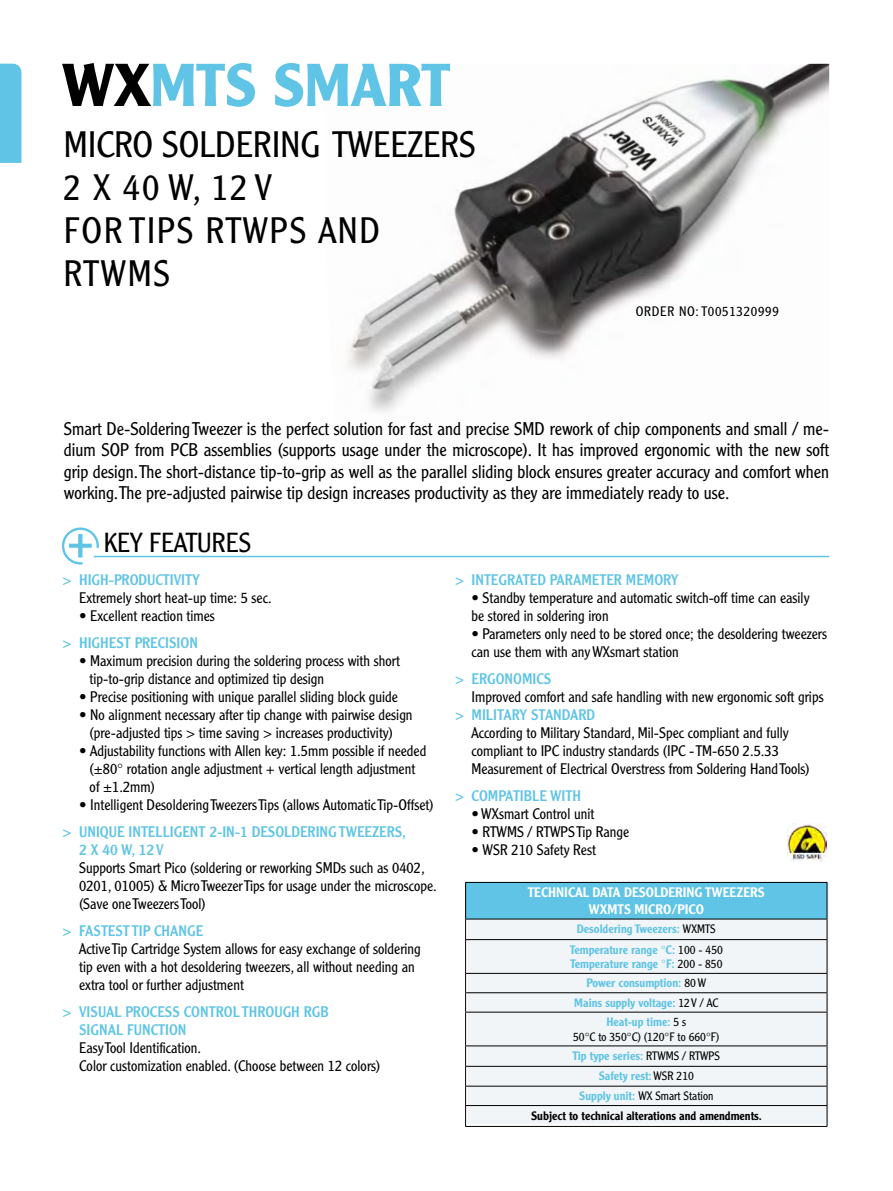
<style>
.page{position:relative;width:893px;height:1191px;background:#fff}
.page>*{position:absolute;margin:0;border:0;box-sizing:border-box;transform-origin:0 0}
.t1{font:700 59.1px "Clearface Gothic LT Std";color:#5fc4e5}
.t2{font:300 36px/43.2px "Clearface Gothic LT Std";color:#000}
.t3{font:300 27px "Clearface Gothic LT Std";color:#000}
.t4{font:300 18px/21.6px "Clearface Gothic LT Std";color:#000;text-align:justify}
.t5{font:300 15px/18px "Clearface Gothic LT Std";color:#000}
.t6{font:15px/18px "Clearface Gothic LT Std";color:#5fc4e5}
.t7{font:500 13.5px/16.2px "Clearface Gothic LT Std";color:#fff;text-align:center}
.t8{font:300 13.5px "Clearface Gothic LT Std";letter-spacing:.05em;color:#000}
.t9{font:500 12px/19.4px "Clearface Gothic LT Std";color:#5fc4e5;text-align:center}
.t10{font:300 12px/19.8px "Clearface Gothic LT Std";color:#000;text-align:center}
.s1{color:#000}
.s2{font-weight:300;color:#000}
.s3{font-weight:500;color:#5fc4e5}
.s4{font-weight:500}
</style>
<div class="page">
<div style="left:0;top:64px;width:21px;height:99px;background:#5fc4e5"></div>
<img style="left:348px;top:64px;width:481px;height:348px">
<svg style="left:62px;top:527px;width:37px;height:37px"></svg>
<hr style="left:94px;top:556px;width:735px;height:1px;background:#5fc4e5">
<div style="left:467px;top:883px;width:362px;height:241px;background:#f1f5f7;border:2px solid #f1f5f7"></div>
<div style="left:466px;top:882px;width:361px;height:37px;background:#5fc4e5"></div>
<hr style="left:465px;top:882px;width:362px;height:1px;background:#000">
<hr style="left:465px;top:882px;width:1px;height:36px;background:#000">
<hr style="left:827px;top:882px;width:1px;height:36px;background:#000">
<hr style="left:465px;top:918px;width:362px;height:1px;background:#000">
<svg style="left:465px;top:919px;width:1px;height:20px"></svg>
<svg style="left:827px;top:919px;width:1px;height:20px"></svg>
<hr style="left:465px;top:939px;width:362px;height:1px;background:#000">
<hr style="left:465px;top:940px;width:1px;height:33px;background:#000">
<hr style="left:827px;top:940px;width:1px;height:33px;background:#000">
<hr style="left:465px;top:973px;width:362px;height:1px;background:#000">
<hr style="left:465px;top:992px;width:362px;height:1px;background:#000">
<svg style="left:465px;top:973px;width:1px;height:38px"></svg>
<svg style="left:827px;top:973px;width:1px;height:38px"></svg>
<hr style="left:465px;top:1011px;width:362px;height:1px;background:#000">
<hr style="left:465px;top:1012px;width:1px;height:33px;background:#000">
<hr style="left:827px;top:1012px;width:1px;height:33px;background:#000">
<hr style="left:465px;top:1045px;width:362px;height:1px;background:#000">
<hr style="left:465px;top:1066px;width:362px;height:1px;background:#000">
<hr style="left:465px;top:1085px;width:362px;height:1px;background:#000">
<hr style="left:465px;top:1105px;width:362px;height:1px;background:#000">
<svg style="left:465px;top:1046px;width:1px;height:80px"></svg>
<svg style="left:827px;top:1046px;width:1px;height:80px"></svg>
<hr style="left:465px;top:1126px;width:362px;height:1px;background:#000">
<img style="left:787px;top:823px;width:39px;height:38px">
<h1 class="t1" style="left:62px;top:51px;width:390px"><span class="s1">WX</span>MTS SMART</h1>
<h2 class="t2" style="left:64px;top:122px;width:413px">MICRO SOLDERING TWEEZERS<br>2 X 40 W, 12 V<br>FOR TIPS RTWPS AND<br>RTWMS</h2>
<p class="t8" style="left:636px;top:303px;width:145px">ORDER NO: T0051320999</p>
<p class="t4" style="left:64px;top:417px;width:767px">Smart De-Soldering Tweezer is the perfect solution for fast and precise SMD rework of chip components and small / me&shy;dium SOP from PCB assemblies (supports usage under the microscope). It has improved ergonomic with the new soft grip design. The short-distance tip-to-grip as well as the parallel sliding block ensures greater accuracy and comfort when working. The pre-adjusted pairwise tip design increases productivity as they are immediately ready to use.</p>
<h3 class="t3" style="left:104px;top:526px;width:149px">KEY FEATURES</h3>
<p class="t6" style="left:63px;top:570px;width:139px">&gt; HIGH-PRODUCTIVITY</p>
<p class="t5" style="left:79px;top:588px;width:194px">Extremely short heat-up time: 5 sec.</p>
<p class="t5" style="left:79px;top:606px;width:137px">• Excellent reaction times</p>
<p class="t6" style="left:63px;top:633px;width:137px">&gt; HIGHEST PRECISION</p>
<p class="t5" style="left:90px;top:651px;width:312px;text-indent:-10px">• Maximum precision during the soldering process with short tip-to-grip distance and optimized tip design</p>
<p class="t5" style="left:79px;top:687px;width:320px">• Precise positioning with unique parallel sliding block guide</p>
<p class="t5" style="left:90px;top:705px;width:325px;text-indent:-10px">• No alignment necessary after tip change with pairwise design (pre-adjusted tips &gt; time saving &gt; increases productivity)</p>
<p class="t5" style="left:90px;top:741px;width:338px;text-indent:-10px">• Adjustability functions with Allen key: 1.5mm possible if needed (±80° rotation angle adjustment + vertical length adjustment of ±1.2mm)</p>
<p class="t5" style="left:79px;top:795px;width:356px">• Intelligent Desoldering Tweezers Tips (allows Automatic Tip-Offset)</p>
<p class="t6" style="left:79px;top:822px;width:328px;text-indent:-16px">&gt; UNIQUE INTELLIGENT 2-IN-1 DESOLDERING TWEEZERS,<br>2 X 40 W, 12 V</p>
<p class="t5" style="left:79px;top:858px;width:359px">Supports Smart Pico (soldering or reworking SMDs such as 0402,<br>0201, 01005) &amp; Micro Tweezer Tips for usage under the microscope. (Save one Tweezers Tool)</p>
<p class="t6" style="left:63px;top:921px;width:142px">&gt; FASTEST TIP CHANGE</p>
<p class="t5" style="left:79px;top:939px;width:343px">Active Tip Cartridge System allows for easy exchange of soldering tip even with a hot desoldering tweezers, all without needing an extra tool or further adjustment</p>
<p class="t6" style="left:79px;top:1002px;width:251px;text-indent:-16px">&gt; VISUAL PROCESS CONTROL THROUGH RGB<br>SIGNAL FUNCTION</p>
<p class="t5" style="left:79px;top:1038px;width:303px">Easy Tool Identification.<br>Color customization enabled. (Choose between 12 colors)</p>
<p class="t6" style="left:455px;top:570px;width:225px">&gt; INTEGRATED PARAMETER MEMORY</p>
<p class="t5" style="left:471px;top:588px;width:340px">• Standby temperature and automatic switch-off time can easily be stored in soldering iron</p>
<p class="t5" style="left:471px;top:624px;width:357px">• Parameters only need to be stored once; the desoldering tweezers can use them with any WXsmart station</p>
<p class="t6" style="left:455px;top:669px;width:98px">&gt; ERGONOMICS</p>
<p class="t5" style="left:471px;top:687px;width:354px">Improved comfort and safe handling with new ergonomic soft grips</p>
<p class="t6" style="left:455px;top:705px;width:142px">&gt; MILITARY STANDARD</p>
<p class="t5" style="left:471px;top:723px;width:340px">According to Military Standard, Mil-Spec compliant and fully compliant to IPC industry standards (IPC - TM-650 2.5.33<br>Measurement of Electrical Overstress from Soldering Hand Tools)</p>
<p class="t6" style="left:455px;top:786px;width:128px">&gt; COMPATIBLE WITH</p>
<p class="t5" style="left:471px;top:804px;width:124px">• WXsmart Control unit</p>
<p class="t5" style="left:471px;top:822px;width:159px">• RTWMS / RTWPS Tip Range</p>
<p class="t5" style="left:471px;top:840px;width:126px">• WSR 210 Safety Rest</p>
<p class="t7" style="left:528px;top:884px;width:239px">TECHNICAL DATA DESOLDERING TWEEZERS<br>WXMTS MICRO/PICO</p>
<p class="t9" style="left:570px;top:918px;width:155px;line-height:20.5px">Desoldering Tweezers: <span class="s2">WXMTS<br></span>Temperature range °C: <span class="s2">100 - 450</span></p>
<p class="t9" style="left:570px;top:954px;width:154px">Temperature range °F: <span class="s2">200 - 850<br></span>Power consumption: <span class="s2">80 W<br></span>Mains supply voltage: <span class="s2">12 V / AC<br></span>Heat-up time: <span class="s2">5 s</span></p>
<p class="t10" style="left:531px;top:1026px;width:232px">50°C to 350°C) (120°F to 660°F)<br><span class="s3">Tip type series:</span> RTWMS / RTWPS<br><span class="s3">Safety rest:</span> WSR 210<br><span class="s3">Supply unit:</span> WX Smart Station<br><span class="s4">Subject to technical alterations and amendments.</span></p>
</div>
